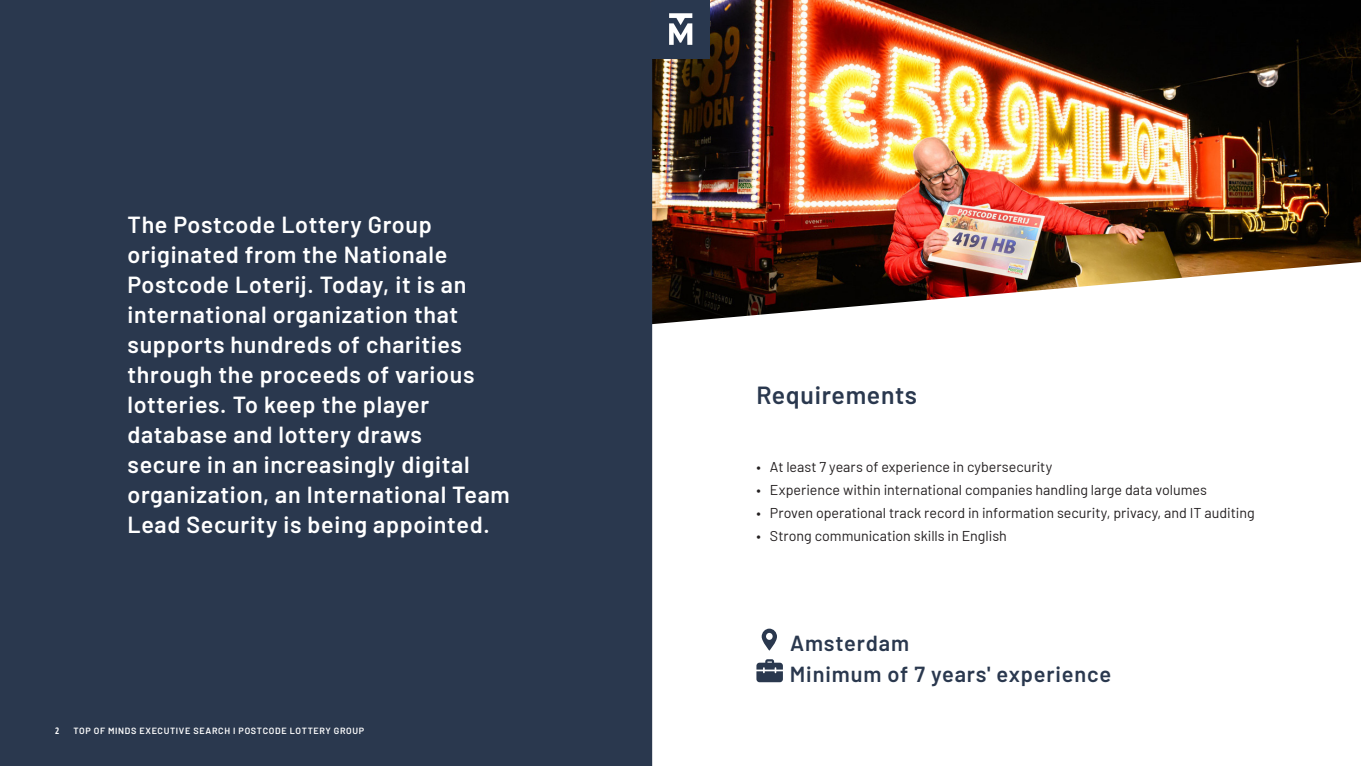
<style>
.page{position:relative;width:1361px;height:766px;background:#fff}
.page>*{position:absolute;margin:0;border:0;box-sizing:border-box;transform-origin:0 0}
.t1{font:600 24.75px "Barlow";letter-spacing:.03em;color:#2a384e}
.t2{font:600 23.25px/30px "Barlow";letter-spacing:.03em;color:#fff}
.t3{font:600 21.75px "Barlow";letter-spacing:.04em;color:#2a384e}
.t4{font:14.25px "Barlow";color:#231f20}
.t5{font:600 9px "Barlow";letter-spacing:.07em;color:#fff}
.t6{font:700 condensed 9px "Open Sans";color:#fff}
</style>
<div class="page">
<img style="left:652px;top:0;width:708px;height:262px">
<svg style="left:652px;top:262px;width:709px;height:503px"></svg>
<div style="left:0;top:0;width:652px;height:765px;background:#2a384e"></div>
<img style="left:652px;top:0;width:57px;height:58px">
<svg style="left:761px;top:628px;width:16px;height:22px"></svg>
<svg style="left:756px;top:659px;width:27px;height:23px"></svg>
<p class="t2" style="left:127px;top:208px;width:384px">The Postcode Lottery Group originated from the Nationale<br>Postcode Loterij. Today, it is an international organization that supports hundreds of charities through the proceeds of various lotteries. To keep the player database and lottery draws<br>secure in an increasingly digital organization, an International Team<br>Lead Security is being appointed.</p>
<p class="t6" style="left:55px;top:724px;width:6px">2</p>
<p class="t5" style="left:73px;top:724px;width:292px">TOP OF MINDS EXECUTIVE SEARCH I POSTCODE LOTTERY GROUP</p>
<p class="t1" style="left:756px;top:377px;width:162px">Requirements</p>
<p class="t4" style="left:756px;top:456px;width:297px">• At least 7 years of experience in cybersecurity</p>
<p class="t4" style="left:756px;top:479px;width:452px">• Experience within international companies handling large data volumes</p>
<p class="t4" style="left:756px;top:502px;width:500px">• Proven operational track record in information security, privacy, and IT auditing</p>
<p class="t4" style="left:756px;top:525px;width:252px">• Strong communication skills in English</p>
<p class="t3" style="left:790px;top:626px;width:120px">Amsterdam</p>
<p class="t3" style="left:790px;top:658px;width:323px">Minimum of 7 years' experience</p>
</div>
